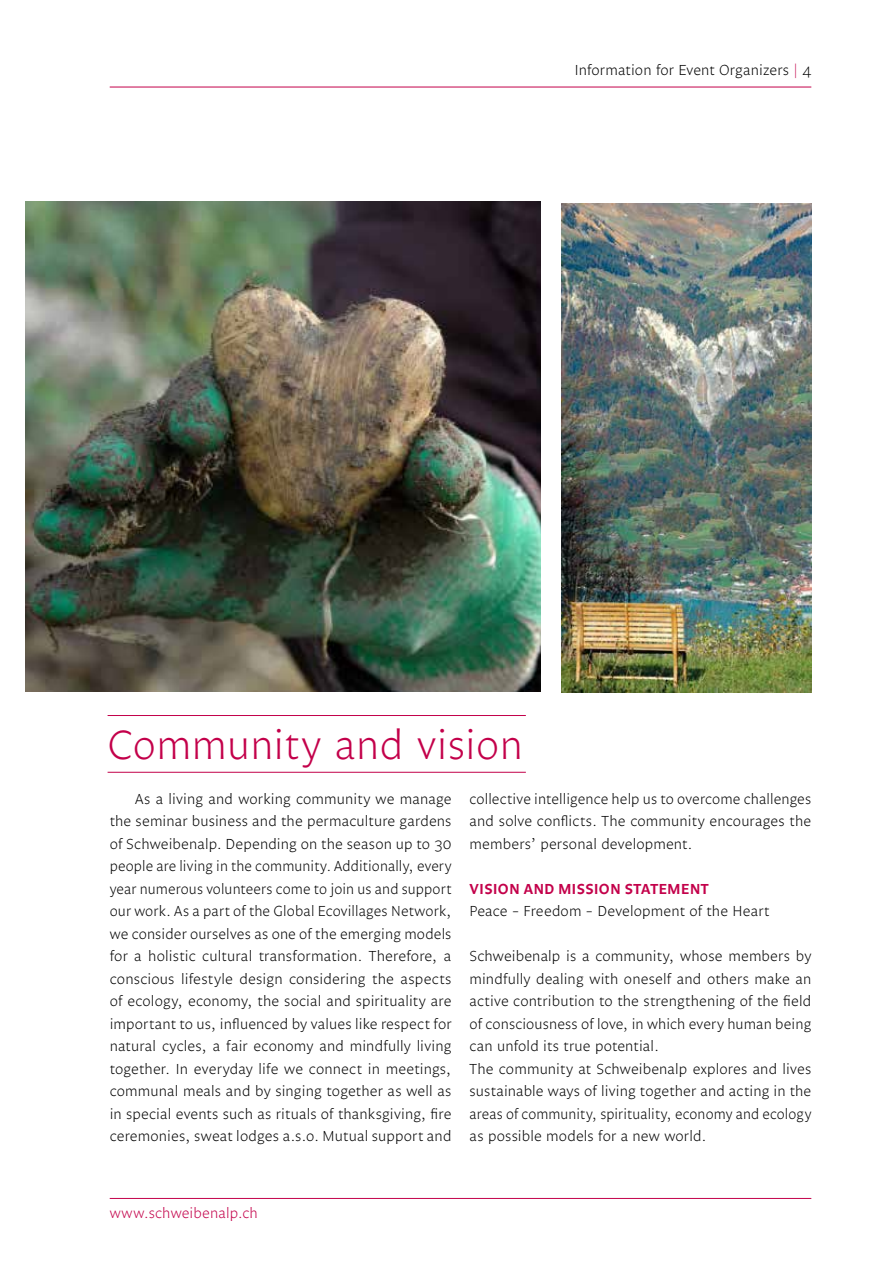
<style>
.page{position:relative;width:893px;height:1263px;background:#fff}
.page>*{position:absolute;margin:0;border:0;box-sizing:border-box;transform-origin:0 0}
.t1{font:300 42px "Legato OT";letter-spacing:.01em;color:#c3004a}
.t2{font:300 15px/22.5px "Legato OT";letter-spacing:.01em;color:#000;text-align:justify}
.t3{font:600 15px "Legato OT";letter-spacing:.035em;color:#c3004a}
.t4{font:300 15px "Legato OT";letter-spacing:.01em;color:#c3004a}
.s1{color:#c3004a}
</style>
<div class="page">
<hr style="left:110px;top:1198px;width:701px;height:1px;background:#c3004a">
<hr style="left:110px;top:87px;width:701px;height:1px;background:#c3004a">
<img style="left:26px;top:202px;width:514px;height:489px">
<img style="left:561px;top:203px;width:250px;height:489px">
<hr style="left:108px;top:772px;width:418px;height:1px;background:#c3004a">
<hr style="left:108px;top:715px;width:418px;height:1px;background:#c3004a">
<p class="t2" style="left:575px;top:59px;width:238px">Information for Event Organizers <span class="s1">|</span> 4</p>
<h1 class="t1" style="left:108px;top:721px;width:417px">Community and vision</h1>
<p class="t2" style="left:110px;top:788px;width:343px;text-indent:26px">As a living and working community we manage the seminar business and the permaculture gardens of Schweibenalp. Depending on the season up to 30 people are living in the community. Additionally, every year numerous volunteers come to join us and support our work. As a part of the Global Ecovillages Network, we consider ourselves as one of the emerging models for a holistic cultural transformation. Therefore, a conscious lifestyle design considering the aspects of ecology, economy, the social and spirituality are important to us, influenced by values like respect for natural cycles, a fair economy and mindfully living together. In everyday life we connect in meetings, communal meals and by singing together as well as in special events such as rituals of thanksgiving, fire ceremonies, sweat lodges a.s.o. Mutual support and</p>
<p class="t2" style="left:469px;top:788px;width:343px">collective intelligence help us to overcome challenges and solve conflicts. The community encourages the members’ personal development.</p>
<p class="t3" style="left:470px;top:880px;width:241px">VISION AND MISSION STATEMENT</p>
<p class="t2" style="left:469px;top:900px;width:301px">Peace – Freedom – Development of the Heart</p>
<p class="t2" style="left:469px;top:945px;width:343px;text-align:left">Schweibenalp is a community, whose members by mindfully dealing with oneself and others make an active contribution to the strengthening of the field of consciousness of love, in which every human being can unfold its true potential.<br>The community at Schweibenalp explores and lives sustainable ways of living together and acting in the areas of community, spirituality, economy and ecology as possible models for a new world.</p>
<p class="t4" style="left:110px;top:1205px;width:150px">www.schweibenalp.ch</p>
</div>
